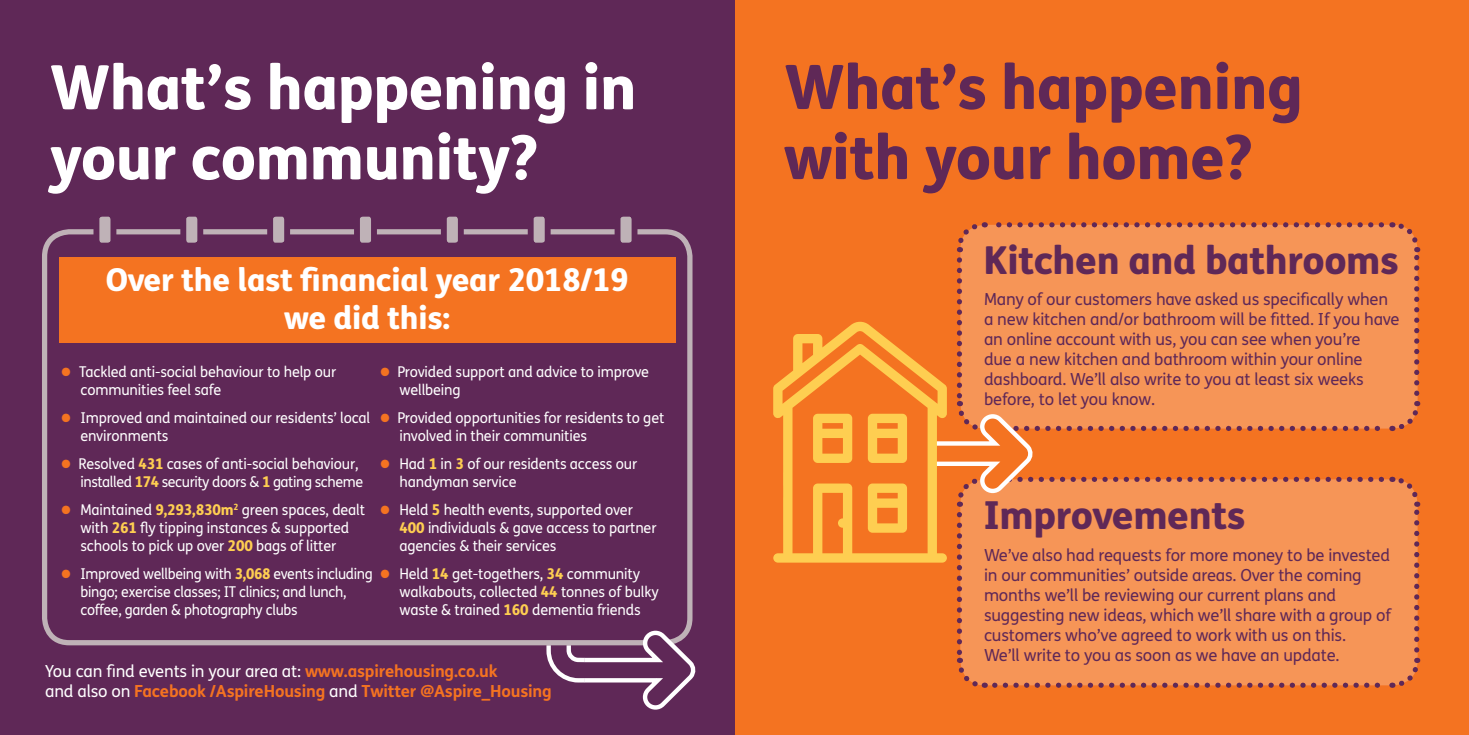
<style>
.page{position:relative;width:1469px;height:735px;background:#fff}
.page>*{position:absolute;margin:0;border:0;box-sizing:border-box;transform-origin:0 0}
.t1{font:800 61.25px/70px "FS Me";letter-spacing:-.01em;color:#fff}
.t2{font:800 61.25px "FS Me";letter-spacing:-.01em;color:#5f2857}
.t3{font:800 38.5px "FS Me";letter-spacing:-.01em;color:#5f2857}
.t4{font:800 31.5px/37.8px "FS Me";letter-spacing:-.01em;color:#fff;text-align:center}
.t5{font:16.62px/19.9px "FS Me";letter-spacing:-.01em;color:#5f2857}
.t6{font:700 16.62px/19.9px "FS Me";letter-spacing:-.01em;color:#f47321}
.t7{font:14.88px/17.8px "FS Me";letter-spacing:-.01em;color:#fff}
.t8{font:14.88px/17.8px "FS Me";letter-spacing:-.01em;color:#fff;scale:.95 1}
.t9{font:14.88px/17.8px "FS Me";letter-spacing:-.03em;color:#fff;text-align:right}
.s1{font-size:34.65px;color:#f47321}
.s2{font-weight:800;color:#fece51}
.s3{font-weight:400;color:#fff}
</style>
<div class="page">
<div style="left:734px;top:0;width:734px;height:734px;background:#f47321"></div>
<div style="left:0;top:0;width:734px;height:734px;background:#5f2857"></div>
<div style="left:60px;top:256px;width:616px;height:86px;background:#f47321"></div>
<div style="left:42px;top:229px;width:650px;height:416px;border:5px solid #bfb2b7;border-radius:25px"></div>
<div style="left:96px;top:213px;width:17px;height:32px;background:#bfb2b7;border-radius:5px"></div>
<div style="left:93px;top:211px;width:23px;height:37px;border:6px solid #5f2857;border-radius:5px"></div>
<div style="left:183px;top:213px;width:17px;height:32px;background:#bfb2b7;border-radius:5px"></div>
<div style="left:180px;top:211px;width:23px;height:37px;border:6px solid #5f2857;border-radius:5px"></div>
<div style="left:270px;top:213px;width:17px;height:32px;background:#bfb2b7;border-radius:5px"></div>
<div style="left:267px;top:211px;width:23px;height:37px;border:6px solid #5f2857;border-radius:5px"></div>
<div style="left:357px;top:213px;width:17px;height:32px;background:#bfb2b7;border-radius:5px"></div>
<div style="left:354px;top:211px;width:23px;height:37px;border:6px solid #5f2857;border-radius:5px"></div>
<div style="left:444px;top:213px;width:17px;height:32px;background:#bfb2b7;border-radius:5px"></div>
<div style="left:441px;top:211px;width:23px;height:37px;border:6px solid #5f2857;border-radius:5px"></div>
<div style="left:530px;top:213px;width:17px;height:32px;background:#bfb2b7;border-radius:5px"></div>
<div style="left:528px;top:211px;width:22px;height:37px;border:6px solid #5f2857;border-radius:5px"></div>
<div style="left:617px;top:213px;width:17px;height:32px;background:#bfb2b7;border-radius:5px"></div>
<div style="left:614px;top:211px;width:23px;height:37px;border:6px solid #5f2857;border-radius:5px"></div>
<svg style="left:544px;top:627px;width:152px;height:83px"></svg>
<svg style="left:773px;top:222px;width:648px;height:466px"></svg>
<p class="t1" style="left:50px;top:52px;width:588px">What’s happening in your community?</p>
<p class="t4" style="left:106px;top:261px;width:524px">Over the last financial year 2018/19 we did this:</p>
<p class="t7" style="left:80px;top:363px;width:257px;text-indent:-20px"><span class="s1">•</span> Tackled anti-social behaviour to help our communities feel safe</p>
<p class="t7" style="left:80px;top:409px;width:291px;text-indent:-20px"><span class="s1">•</span> Improved and maintained our residents’ local environments</p>
<p class="t9" style="left:61px;top:455px;width:304px"><span class="s1">•</span> Resolved <span class="s2">431</span> cases of anti-social behaviour, installed <span class="s2">174</span> security doors &amp; <span class="s2">1</span> gating scheme</p>
<p class="t7" style="left:80px;top:501px;width:286px;text-indent:-20px"><span class="s1">•</span> Maintained <span class="s2">9,293,830m</span><sup>2</sup> green spaces, dealt with <span class="s2">261</span> fly tipping instances &amp; supported schools to pick up over <span class="s2">200</span> bags of litter</p>
<p class="t8" style="left:80px;top:565px;width:590px;text-indent:-20px"><span class="s1">•</span> Improved wellbeing with <span class="s2">3,068</span> events including <span class="s1">•</span> Held <span class="s2">14</span> get-togethers, <span class="s2">34</span> community bingo; exercise classes; IT clinics; and lunch,<br>coffee, garden &amp; photography clubs</p>
<p class="t7" style="left:399px;top:363px;width:251px;text-indent:-20px"><span class="s1">•</span> Provided support and advice to improve wellbeing</p>
<p class="t7" style="left:399px;top:409px;width:266px;text-indent:-20px"><span class="s1">•</span> Provided opportunities for residents to get involved in their communities</p>
<p class="t7" style="left:399px;top:455px;width:239px;text-indent:-20px"><span class="s1">•</span> Had <span class="s2">1</span> in <span class="s2">3</span> of our residents access our handyman service</p>
<p class="t7" style="left:399px;top:501px;width:258px;text-indent:-20px"><span class="s1">•</span> Held <span class="s2">5</span> health events, supported over<br><span class="s2">400</span> individuals &amp; gave access to partner agencies &amp; their services</p>
<p class="t7" style="left:399px;top:583px;width:261px">walkabouts, collected <span class="s2">44</span> tonnes of bulky waste &amp; trained <span class="s2">160</span> dementia friends</p>
<p class="t6" style="left:45px;top:660px;width:508px"><span class="s3">You can find events in your area at:</span> www.aspirehousing.co.uk<br><span class="s3">and also on</span> Facebook /AspireHousing <span class="s3">and</span> Twitter @Aspire_Housing</p>
<p class="t2" style="left:784px;top:49px;width:520px">What’s happening</p>
<p class="t2" style="left:784px;top:119px;width:470px">with your home?</p>
<p class="t3" style="left:983px;top:236px;width:417px">Kitchen and bathrooms</p>
<p class="t5" style="left:984px;top:289px;width:417px">Many of our customers have asked us specifically when a new kitchen and/or bathroom will be fitted. If you have an online account with us, you can see when you’re<br>due a new kitchen and bathroom within your online dashboard. We’ll also write to you at least six weeks before, to let you know.</p>
<p class="t3" style="left:983px;top:490px;width:264px">Improvements</p>
<p class="t5" style="left:984px;top:545px;width:408px">We’ve also had requests for more money to be invested in our communities’ outside areas. Over the coming months we’ll be reviewing our current plans and suggesting new ideas, which we’ll share with a group of customers who’ve agreed to work with us on this.<br>We’ll write to you as soon as we have an update.</p>
</div>
